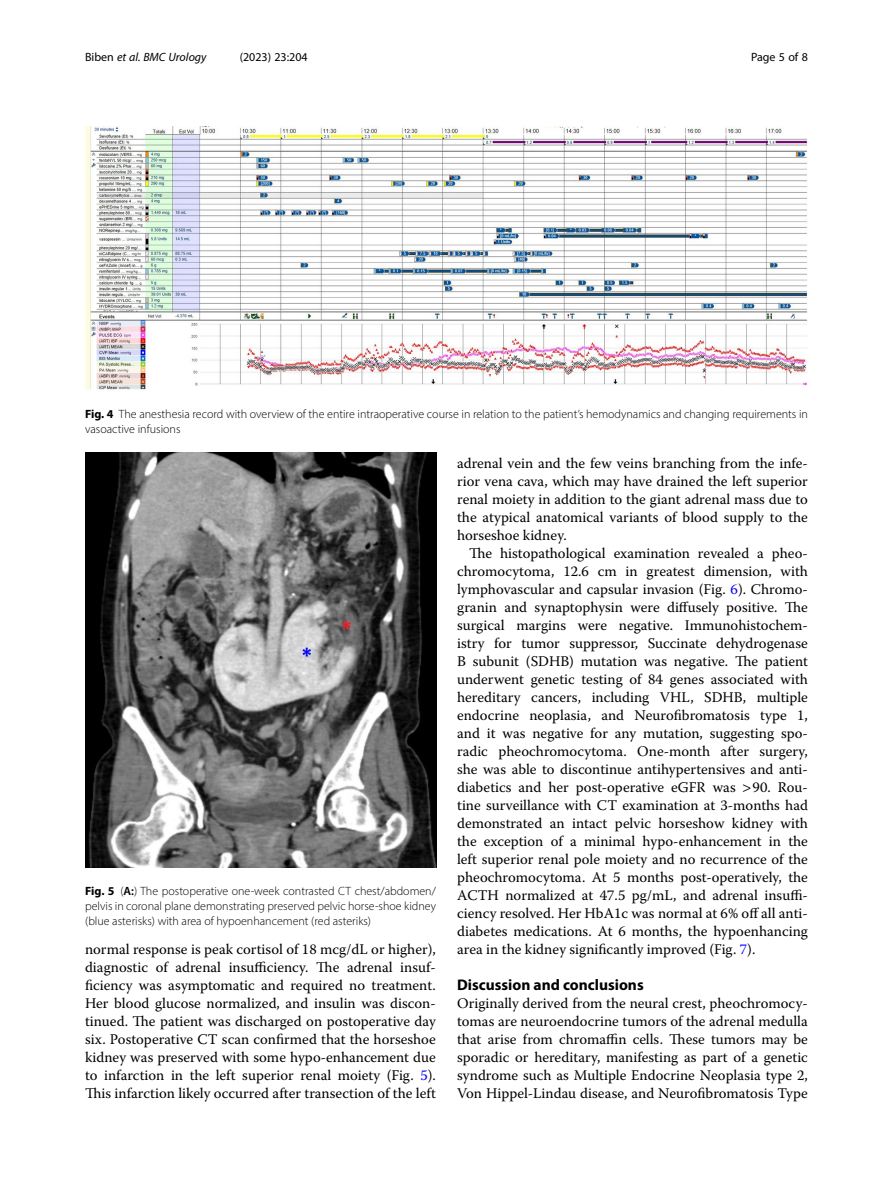
<style>
.page{position:relative;width:893px;height:1191px;background:#fff}
.page>*{position:absolute;margin:0;border:0;box-sizing:border-box;transform-origin:0 0}
.Head_1{font:700 15.45px "Myriad Pro";color:#000}
.Body_Text_Indent{font:14.7px/18px "Warnock Pro";color:#000;text-align:justify}
.Body_Text{font:14.7px/18px "Warnock Pro";color:#000;text-align:justify}
.Figure_Caption{font:300 12px/15px "Myriad Pro";color:#000;text-align:justify}
.t1{font:italic 12px "Myriad Pro";color:#000}
.t2{font:12px "Myriad Pro";color:#000}
.s1{font-style:normal}
.s2{font-weight:700}
.s3{font-weight:600}
.s4{color:#00f}
</style>
<div class="page">
<img style="left:85px;top:452px;width:351px;height:415px">
<img style="left:85px;top:126px;width:723px;height:264px">
<p class="t1" style="left:85px;top:50px;width:123px"><span class="s1">Biben</span> et al. BMC Urology</p>
<p class="t2" style="left:240px;top:50px;width:70px">(2023) 23:204</p>
<p class="t2" style="left:751px;top:50px;width:58px">Page 5 of 8</p>
<p class="Figure_Caption" style="left:85px;top:406px;width:724px"><span class="s2">Fig. 4</span> The anesthesia record with overview of the entire intraoperative course in relation to the patient’s hemodynamics and changing requirements in vasoactive infusions</p>
<p class="Figure_Caption" style="left:85px;top:883px;width:352px"><span class="s2">Fig. 5</span> (<span class="s3">A:</span>) The postoperative one-week contrasted CT chest/abdomen/ pelvis in coronal plane demonstrating preserved pelvic horse-shoe kidney (blue asterisks) with area of hypoenhancement (red asteriks)</p>
<p class="Body_Text_Indent" style="left:85px;top:940px;width:352px">normal response is peak cortisol of 18 mcg/dL or higher), diagnostic of adrenal insufficiency. The adrenal insuf&shy;ficiency was asymptomatic and required no treatment.<br>Her blood glucose normalized, and insulin was discon&shy;tinued. The patient was discharged on postoperative day six. Postoperative CT scan confirmed that the horseshoe kidney was preserved with some hypo-enhancement due to infarction in the left superior renal moiety (Fig. <span class="s4">5</span>).<br>This infarction likely occurred after transection of the left</p>
<p class="Body_Text_Indent" style="left:457px;top:454px;width:352px">adrenal vein and the few veins branching from the infe&shy;rior vena cava, which may have drained the left superior renal moiety in addition to the giant adrenal mass due to the atypical anatomical variants of blood supply to the horseshoe kidney.</p>
<p class="Body_Text_Indent" style="left:457px;top:544px;width:352px;text-indent:12px">The histopathological examination revealed a pheo&shy;chromocytoma, 12.6 cm in greatest dimension, with lymphovascular and capsular invasion (Fig. <span class="s4">6</span>). Chromo&shy;granin and synaptophysin were diffusely positive. The surgical margins were negative. Immunohistochem&shy;istry for tumor suppressor, Succinate dehydrogenase B subunit (SDHB) mutation was negative. The patient underwent genetic testing of 84 genes associated with hereditary cancers, including VHL, SDHB, multiple endocrine neoplasia, and Neurofibromatosis type 1, and it was negative for any mutation, suggesting spo&shy;radic pheochromocytoma. One-month after surgery, she was able to discontinue antihypertensives and anti&shy;diabetics and her post-operative eGFR was 90. Rou&shy;tine surveillance with CT examination at 3-months had demonstrated an intact pelvic horseshow kidney with the exception of a minimal hypo-enhancement in the left superior renal pole moiety and no recurrence of the pheochromocytoma. At 5 months post-operatively, the ACTH normalized at 47.5 pg/mL, and adrenal insuffi&shy;ciency resolved. Her HbA1c was normal at 6% off all anti&shy;diabetes medications. At 6 months, the hypoenhancing area in the kidney significantly improved (Fig. <span class="s4">7</span>).</p>
<p class="Head_1" style="left:457px;top:975px;width:188px">Discussion and conclusions</p>
<p class="Body_Text" style="left:457px;top:994px;width:352px">Originally derived from the neural crest, pheochromocy&shy;tomas are neuroendocrine tumors of the adrenal medulla that arise from chromaffin cells. These tumors may be sporadic or hereditary, manifesting as part of a genetic syndrome such as Multiple Endocrine Neoplasia type 2, Von Hippel-Lindau disease, and Neurofibromatosis Type</p>
</div>
